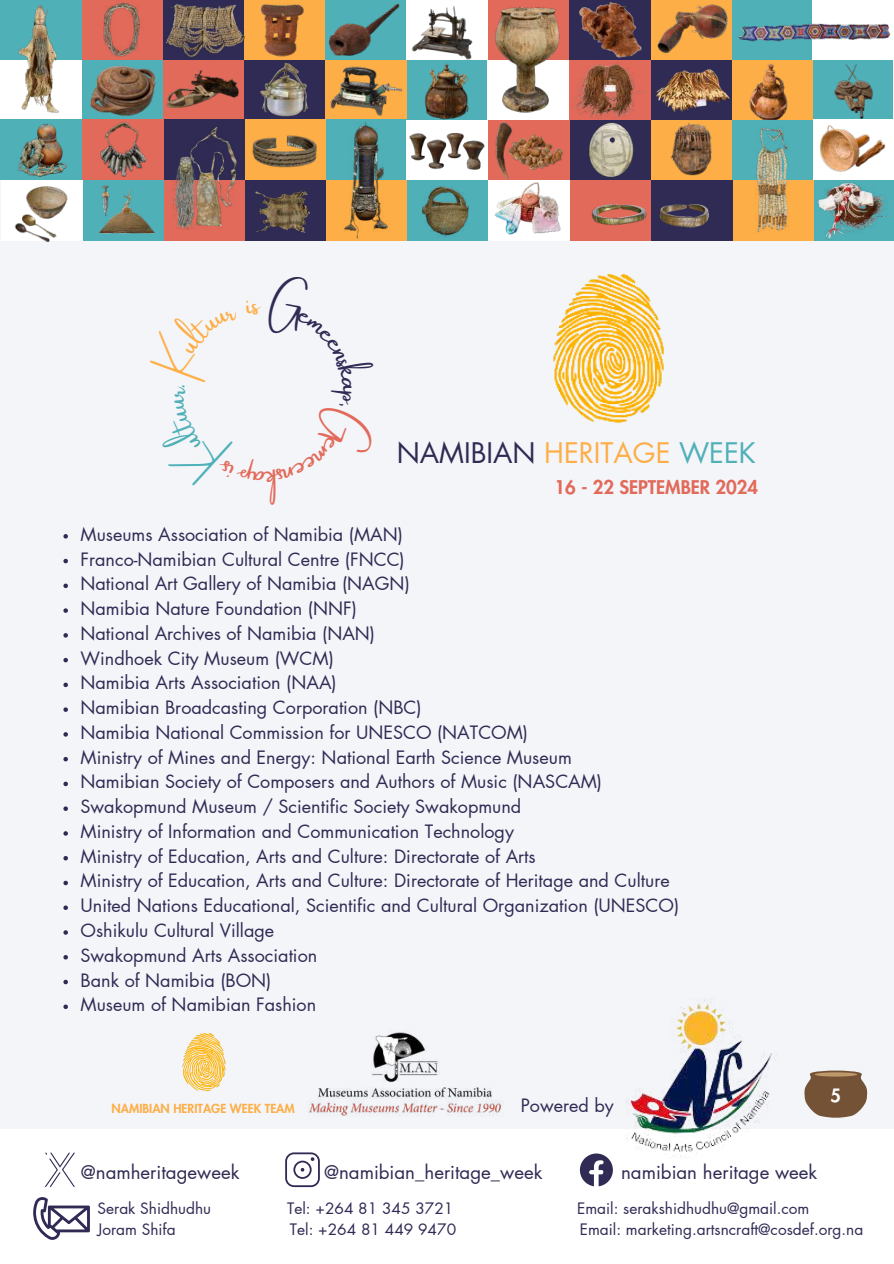
<style>
.page{position:relative;width:894px;height:1264px;background:#fff}
.page>*{position:absolute;margin:0;border:0;box-sizing:border-box;transform-origin:0 0}
.t1{font:28.35px "Amsterdam One";color:#4fb0b8}
.t2{font:27.75px "Futura LT Pro";color:#2f2b54}
.t3{font:18.6px "Futura LT Pro";color:#2f2b54}
.t4{font:800 18.45px "Futura LT Pro";color:#e26a5a}
.t5{font:18px/24.8px "Futura LT Pro";color:#2f2b54}
.t6{font:800 18px "Futura LT Pro";color:#fff}
.t7{font:15.45px "Futura LT Pro";color:#2f2b54}
.t8{font:800 12.15px "Futura LT Pro";color:#fdae47}
.s1{color:#fdae47}
.s2{color:#4fb0b8}
</style>
<div class="page">
<div style="left:0;top:0;width:893px;height:1263px;background:#f4f5f9"></div>
<div style="left:731px;top:0;width:81px;height:60px;background:#4fb0b8"></div>
<div style="left:650px;top:0;width:81px;height:60px;background:#fdae47"></div>
<div style="left:569px;top:0;width:81px;height:60px;background:#2f2b54"></div>
<div style="left:487px;top:0;width:81px;height:60px;background:#e26a5a"></div>
<div style="left:325px;top:0;width:81px;height:60px;background:#4fb0b8"></div>
<div style="left:244px;top:0;width:81px;height:60px;background:#fdae47"></div>
<div style="left:162px;top:0;width:82px;height:60px;background:#2f2b54"></div>
<div style="left:81px;top:0;width:81px;height:60px;background:#e26a5a"></div>
<div style="left:0;top:0;width:81px;height:60px;background:#4fb0b8"></div>
<img style="left:261px;top:4px;width:43px;height:53px">
<img style="left:579px;top:2px;width:62px;height:56px">
<img style="left:328px;top:3px;width:72px;height:53px">
<img style="left:657px;top:4px;width:71px;height:49px">
<div style="left:406px;top:0;width:81px;height:60px;background:#fff"></div>
<img style="left:411px;top:5px;width:62px;height:55px">
<div style="left:812px;top:0;width:81px;height:60px;background:#fff"></div>
<div style="left:812px;top:61px;width:81px;height:60px;background:#4fb0b8"></div>
<img style="left:831px;top:64px;width:43px;height:56px">
<div style="left:731px;top:61px;width:81px;height:60px;background:#fdae47"></div>
<img style="left:749px;top:64px;width:39px;height:56px">
<div style="left:650px;top:61px;width:81px;height:60px;background:#2f2b54"></div>
<img style="left:656px;top:69px;width:74px;height:43px">
<div style="left:569px;top:61px;width:81px;height:60px;background:#e26a5a"></div>
<img style="left:573px;top:62px;width:72px;height:58px">
<div style="left:406px;top:60px;width:81px;height:60px;background:#4fb0b8"></div>
<img style="left:424px;top:63px;width:45px;height:57px">
<div style="left:325px;top:60px;width:81px;height:60px;background:#fdae47"></div>
<img style="left:330px;top:66px;width:72px;height:50px">
<div style="left:244px;top:60px;width:81px;height:60px;background:#2f2b54"></div>
<img style="left:260px;top:63px;width:48px;height:54px">
<div style="left:162px;top:60px;width:82px;height:60px;background:#e26a5a"></div>
<img style="left:166px;top:69px;width:73px;height:39px">
<div style="left:81px;top:60px;width:81px;height:60px;background:#4fb0b8"></div>
<div style="left:487px;top:61px;width:81px;height:60px;background:#fff"></div>
<div style="left:0;top:61px;width:81px;height:60px;background:#fff"></div>
<div style="left:731px;top:120px;width:81px;height:60px;background:#4fb0b8"></div>
<div style="left:650px;top:120px;width:81px;height:60px;background:#fdae47"></div>
<img style="left:670px;top:123px;width:42px;height:53px">
<div style="left:569px;top:120px;width:81px;height:60px;background:#2f2b54"></div>
<div style="left:488px;top:120px;width:81px;height:60px;background:#e26a5a"></div>
<div style="left:325px;top:120px;width:81px;height:60px;background:#4fb0b8"></div>
<div style="left:244px;top:120px;width:81px;height:60px;background:#fdae47"></div>
<div style="left:163px;top:120px;width:81px;height:60px;background:#2f2b54"></div>
<div style="left:82px;top:120px;width:81px;height:60px;background:#e26a5a"></div>
<div style="left:1px;top:120px;width:81px;height:60px;background:#4fb0b8"></div>
<div style="left:406px;top:120px;width:81px;height:60px;background:#fff"></div>
<div style="left:812px;top:120px;width:81px;height:60px;background:#fff"></div>
<img style="left:819px;top:125px;width:66px;height:47px">
<div style="left:813px;top:180px;width:80px;height:60px;background:#4fb0b8"></div>
<img style="left:817px;top:183px;width:71px;height:57px">
<div style="left:732px;top:180px;width:81px;height:60px;background:#fdae47"></div>
<div style="left:651px;top:180px;width:81px;height:60px;background:#2f2b54"></div>
<div style="left:569px;top:180px;width:81px;height:60px;background:#e26a5a"></div>
<div style="left:407px;top:180px;width:81px;height:60px;background:#4fb0b8"></div>
<div style="left:326px;top:180px;width:81px;height:60px;background:#fdae47"></div>
<div style="left:244px;top:180px;width:82px;height:60px;background:#2f2b54"></div>
<div style="left:163px;top:180px;width:81px;height:60px;background:#e26a5a"></div>
<img style="left:90px;top:65px;width:66px;height:51px">
<div style="left:82px;top:180px;width:81px;height:60px;background:#4fb0b8"></div>
<div style="left:488px;top:180px;width:81px;height:60px;background:#fff"></div>
<img style="left:494px;top:122px;width:69px;height:113px">
<div style="left:1px;top:180px;width:81px;height:60px;background:#fff"></div>
<img style="left:14px;top:186px;width:61px;height:56px">
<img style="left:17px;top:123px;width:50px;height:54px">
<img style="left:100px;top:122px;width:47px;height:55px">
<img style="left:252px;top:135px;width:65px;height:33px">
<img style="left:103px;top:2px;width:37px;height:54px">
<img style="left:756px;top:127px;width:32px;height:106px">
<img style="left:409px;top:132px;width:76px;height:38px">
<img style="left:591px;top:200px;width:118px;height:31px">
<img style="left:344px;top:122px;width:45px;height:117px">
<img style="left:588px;top:123px;width:46px;height:55px">
<img style="left:738px;top:23px;width:153px;height:19px">
<img style="left:99px;top:185px;width:56px;height:49px">
<img style="left:255px;top:190px;width:55px;height:43px">
<img style="left:166px;top:4px;width:78px;height:53px">
<img style="left:492px;top:7px;width:70px;height:106px">
<img style="left:171px;top:127px;width:66px;height:102px">
<img style="left:422px;top:186px;width:46px;height:50px">
<img style="left:14px;top:5px;width:57px;height:108px">
<img style="left:553px;top:274px;width:111px;height:148px">
<svg style="left:63px;top:534px;width:5px;height:4px"></svg>
<svg style="left:63px;top:559px;width:5px;height:4px"></svg>
<svg style="left:63px;top:583px;width:5px;height:5px"></svg>
<svg style="left:63px;top:608px;width:5px;height:5px"></svg>
<svg style="left:63px;top:633px;width:5px;height:4px"></svg>
<svg style="left:63px;top:658px;width:5px;height:4px"></svg>
<svg style="left:63px;top:682px;width:5px;height:5px"></svg>
<svg style="left:63px;top:707px;width:5px;height:5px"></svg>
<svg style="left:63px;top:732px;width:5px;height:4px"></svg>
<svg style="left:63px;top:757px;width:5px;height:4px"></svg>
<svg style="left:63px;top:781px;width:5px;height:5px"></svg>
<svg style="left:63px;top:806px;width:5px;height:5px"></svg>
<svg style="left:63px;top:831px;width:5px;height:4px"></svg>
<svg style="left:63px;top:856px;width:5px;height:4px"></svg>
<svg style="left:63px;top:880px;width:5px;height:5px"></svg>
<svg style="left:63px;top:905px;width:5px;height:5px"></svg>
<svg style="left:63px;top:930px;width:5px;height:4px"></svg>
<svg style="left:63px;top:955px;width:5px;height:4px"></svg>
<svg style="left:63px;top:979px;width:5px;height:5px"></svg>
<svg style="left:63px;top:1004px;width:5px;height:5px"></svg>
<div style="left:0;top:1129px;width:893px;height:134px;background:#fff"></div>
<img style="left:625px;top:998px;width:151px;height:160px">
<img style="left:309px;top:1032px;width:195px;height:84px">
<svg style="left:285px;top:1152px;width:35px;height:35px"></svg>
<svg style="left:579px;top:1153px;width:33px;height:33px"></svg>
<svg style="left:33px;top:1197px;width:56px;height:42px"></svg>
<svg style="left:45px;top:1152px;width:29px;height:35px"></svg>
<img style="left:182px;top:1033px;width:44px;height:59px">
<svg style="left:804px;top:1070px;width:63px;height:47px;background:#8b6f58"></svg>
<h1 class="t1" style="left:159px;top:396px;width:12px;rotate:-90deg">r</h1>
<h2 class="t2" style="left:396px;top:439px;width:360px">NAMIBIAN <span class="s1">HERITAGE</span> <span class="s2">WEEK</span></h2>
<p class="t4" style="left:554px;top:479px;width:205px">16 - 22 SEPTEMBER 2024</p>
<p class="t5" style="left:80px;top:522px;width:600px">Museums Association of Namibia (MAN)<br>Franco-Namibian Cultural Centre (FNCC)<br>National Art Gallery of Namibia (NAGN)<br>Namibia Nature Foundation (NNF)<br>National Archives of Namibia (NAN)<br>Windhoek City Museum (WCM)<br>Namibia Arts Association (NAA)<br>Namibian Broadcasting Corporation (NBC)<br>Namibia National Commission for UNESCO (NATCOM)<br>Ministry of Mines and Energy: National Earth Science Museum<br>Namibian Society of Composers and Authors of Music (NASCAM)<br>Swakopmund Museum / Scientific Society Swakopmund<br>Ministry of Information and Communication Technology<br>Ministry of Education, Arts and Culture: Directorate of Arts<br>Ministry of Education, Arts and Culture: Directorate of Heritage and Culture United Nations Educational, Scientific and Cultural Organization (UNESCO)<br>Oshikulu Cultural Village<br>Swakopmund Arts Association<br>Bank of Namibia (BON)<br>Museum of Namibian Fashion</p>
<p class="t8" style="left:112px;top:1102px;width:185px">NAMIBIAN HERITAGE WEEK TEAM</p>
<p class="t5" style="left:520px;top:1093px;width:94px">Powered by</p>
<p class="t6" style="left:830px;top:1087px;width:12px">5</p>
<p class="t3" style="left:81px;top:1163px;width:160px">@namheritageweek</p>
<p class="t3" style="left:324px;top:1163px;width:220px">@namibian_heritage_week</p>
<p class="t3" style="left:621px;top:1163px;width:198px">namibian heritage week</p>
<p class="t7" style="left:97px;top:1200px;width:115px">Serak Shidhudhu</p>
<p class="t7" style="left:287px;top:1200px;width:168px">Tel: +264 81 345 3721</p>
<p class="t7" style="left:577px;top:1200px;width:234px">Email: serakshidhudhu@gmail.com</p>
<p class="t7" style="left:97px;top:1222px;width:80px">Joram Shifa</p>
<p class="t7" style="left:290px;top:1222px;width:168px">Tel: +264 81 449 9470</p>
<p class="t7" style="left:579px;top:1222px;width:285px">Email: marketing.artsncraft@cosdef.org.na</p>
</div>
